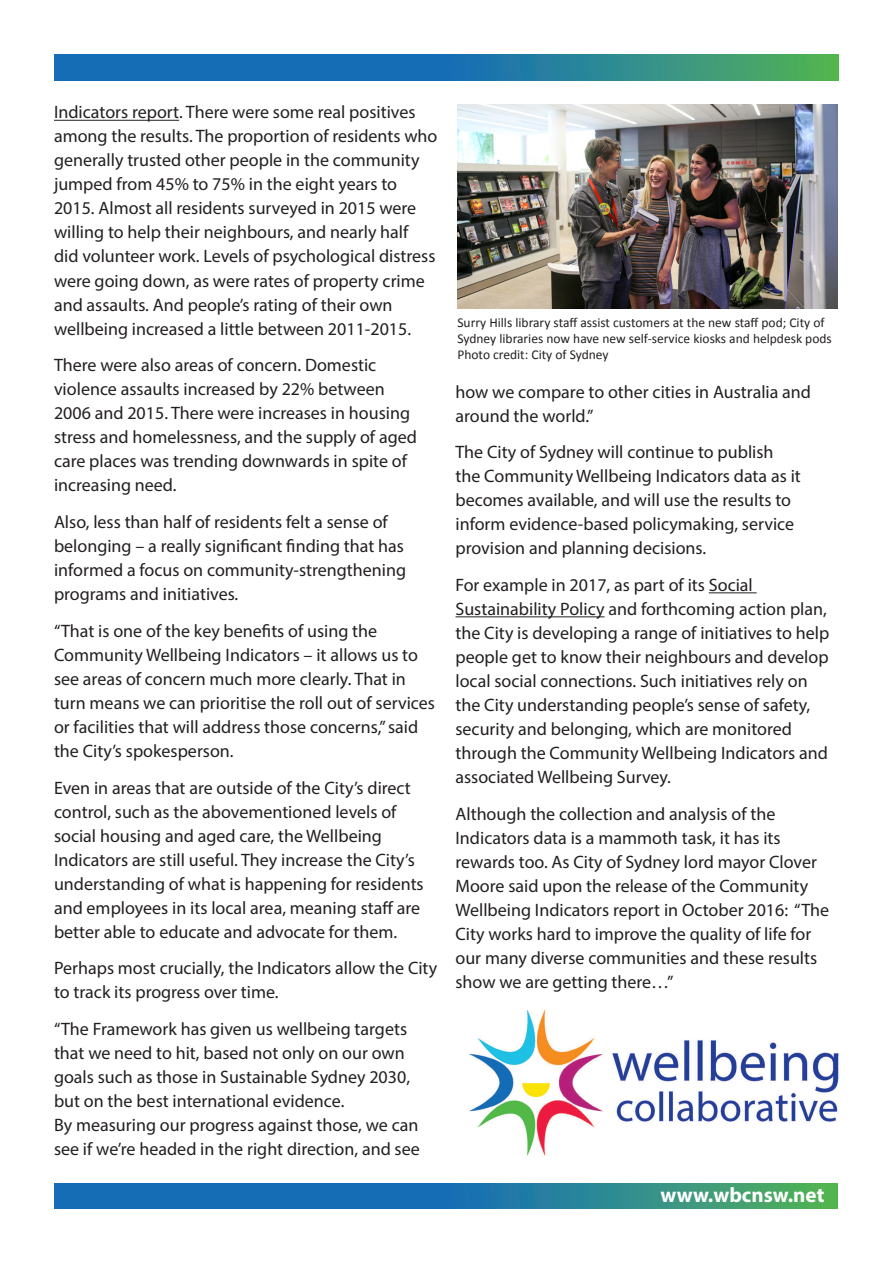
<style>
.page{position:relative;width:893px;height:1263px;background:#fff}
.page>*{position:absolute;margin:0;border:0;box-sizing:border-box;transform-origin:0 0}
.t1{font:700 21px "Myriad Pro";color:#fff}
.Body_text{font:18px/24px "Myriad Pro";color:#231f20}
.t2{font:13.5px/16.2px "Calibri";color:#231f20}
</style>
<div class="page">
<hr style="left:54px;top:120px;width:125px;height:1px;background:#231f20">
<hr style="left:709px;top:592px;width:48px;height:1px;background:#231f20">
<hr style="left:455px;top:616px;width:150px;height:1px;background:#231f20">
<img style="left:469px;top:1009px;width:370px;height:147px">
<svg style="left:55px;top:55px;width:783px;height:25px;background:#247e9e"></svg>
<svg style="left:54px;top:1184px;width:783px;height:25px;background:#247e9e"></svg>
<img style="left:457px;top:105px;width:380px;height:204px">
<p class="Body_text" style="left:54px;top:100px;width:385px">Indicators report. There were some real positives among the results. The proportion of residents who generally trusted other people in the community jumped from 45% to 75% in the eight years to 2015. Almost all residents surveyed in 2015 were willing to help their neighbours, and nearly half<br>did volunteer work. Levels of psychological distress were going down, as were rates of property crime and assaults. And people’s rating of their own wellbeing increased a little between 2011-2015.</p>
<p class="Body_text" style="left:54px;top:353px;width:364px">There were also areas of concern. Domestic violence assaults increased by 22% between 2006 and 2015. There were increases in housing stress and homelessness, and the supply of aged care places was trending downwards in spite of increasing need.</p>
<p class="Body_text" style="left:54px;top:510px;width:354px">Also, less than half of residents felt a sense of belonging – a really significant finding that has informed a focus on community-strengthening programs and initiatives.</p>
<p class="Body_text" style="left:54px;top:618px;width:382px">“That is one of the key benefits of using the Community Wellbeing Indicators – it allows us to see areas of concern much more clearly. That in turn means we can prioritise the roll out of services or facilities that will address those concerns,” said the City’s spokesperson.</p>
<p class="Body_text" style="left:54px;top:775px;width:371px">Even in areas that are outside of the City’s direct control, such as the abovementioned levels of social housing and aged care, the Wellbeing Indicators are still useful. They increase the City’s understanding of what is happening for residents and employees in its local area, meaning staff are better able to educate and advocate for them.</p>
<p class="Body_text" style="left:54px;top:956px;width:385px">Perhaps most crucially, the Indicators allow the City to track its progress over time.</p>
<p class="Body_text" style="left:54px;top:1017px;width:367px">“The Framework has given us wellbeing targets that we need to hit, based not only on our own goals such as those in Sustainable Sydney 2030, but on the best international evidence.<br>By measuring our progress against those, we can see if we’re headed in the right direction, and see</p>
<p class="t2" style="left:457px;top:314px;width:376px">Surry Hills library staff assist customers at the new staff pod; City of<br>Sydney libraries now have new self-service kiosks and helpdesk pods<br>Photo credit: City of Sydney</p>
<p class="Body_text" style="left:455px;top:379px;width:357px">how we compare to other cities in Australia and around the world.”</p>
<p class="Body_text" style="left:455px;top:440px;width:347px">The City of Sydney will continue to publish the Community Wellbeing Indicators data as it becomes available, and will use the results to inform evidence-based policymaking, service provision and planning decisions.</p>
<p class="Body_text" style="left:455px;top:573px;width:375px">For example in 2017, as part of its Social Sustainability Policy and forthcoming action plan, the City is developing a range of initiatives to help people get to know their neighbours and develop local social connections. Such initiatives rely on the City understanding people’s sense of safety, security and belonging, which are monitored through the Community Wellbeing Indicators and associated Wellbeing Survey.</p>
<p class="Body_text" style="left:455px;top:801px;width:375px">Although the collection and analysis of the Indicators data is a mammoth task, it has its rewards too. As City of Sydney lord mayor Clover Moore said upon the release of the Community Wellbeing Indicators report in October 2016: “The City works hard to improve the quality of life for our many diverse communities and these results show we are getting there…”</p>
<p class="t1" style="left:660px;top:1181px;width:166px">www.wbcnsw.net</p>
</div>
